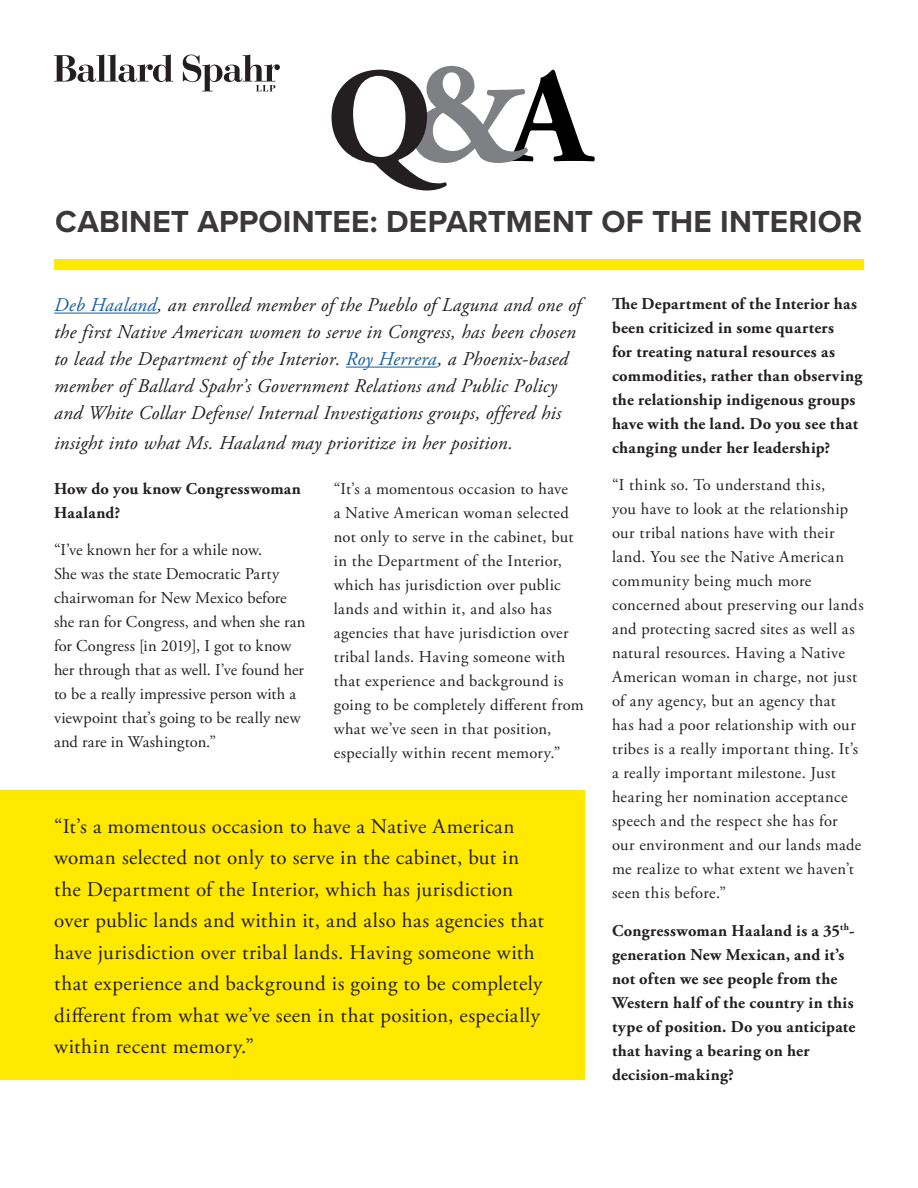
<style>
.page{position:relative;width:918px;height:1188px;background:#fff}
.page>*{position:absolute;margin:0;border:0;box-sizing:border-box;transform-origin:0 0}
.t1{font:700 31.5px "Proxima Nova";letter-spacing:.005em;color:#231f20}
.BODY_COPY__COLUMN{font:21px/31.5px "Adobe Garamond Pro";letter-spacing:.02em;color:#231f20}
.INTRO_PARAGRAPH{font:italic 19.5px/27px "Adobe Garamond Pro";letter-spacing:.01em;color:#231f20}
.BODY_COPY__COLUMN-2{font:16.5px/24px "Adobe Garamond Pro";letter-spacing:.015em;color:#231f20}
.BODY_COPY__COLUMN-3{font:700 16.5px/24px "Adobe Garamond Pro";letter-spacing:.015em;color:#231f20}
.s1{color:#175d9e}
</style>
<div class="page">
<div style="left:54px;top:259px;width:810px;height:11px;background:#ffe901"></div>
<svg style="left:54px;top:54px;width:119px;height:28px"></svg>
<svg style="left:183px;top:54px;width:97px;height:37px"></svg>
<svg style="left:332px;top:66px;width:263px;height:124px"></svg>
<hr style="left:54px;top:313px;width:103px;height:1px;background:#175d9e">
<hr style="left:346px;top:367px;width:91px;height:1px;background:#175d9e">
<div style="left:0;top:790px;width:585px;height:290px;background:#ffe901"></div>
<h1 class="t1" style="left:56px;top:198px;width:808px">CABINET APPOINTEE: DEPARTMENT OF THE INTERIOR</h1>
<p class="INTRO_PARAGRAPH" style="left:54px;top:292px;width:528px"><span class="s1">Deb Haaland</span>, an enrolled member of the Pueblo of Laguna and one of the first Native American women to serve in Congress, has been chosen to lead the Department of the Interior. <span class="s1">Roy Herrera</span>, a Phoenix-based member of Ballard Spahr’s Government Relations and Public Policy and White Collar Defense/ Internal Investigations groups, offered his</p>
<p class="INTRO_PARAGRAPH" style="left:54px;top:430px;width:460px">insight into what Ms. Haaland may prioritize in her position.</p>
<p class="BODY_COPY__COLUMN-3" style="left:54px;top:477px;width:249px">How do you know Congresswoman<br>Haaland?</p>
<p class="BODY_COPY__COLUMN-2" style="left:54px;top:538px;width:253px">“I’ve known her for a while now.<br>She was the state Democratic Party chairwoman for New Mexico before she ran for Congress, and when she ran for Congress [in 2019], I got to know her through that as well. I’ve found her to be a really impressive person with a viewpoint that’s going to be really new and rare in Washington.”</p>
<p class="BODY_COPY__COLUMN-2" style="left:334px;top:477px;width:252px">“It’s a momentous occasion to have<br>a Native American woman selected not only to serve in the cabinet, but in the Department of the Interior, which has jurisdiction over public lands and within it, and also has agencies that have jurisdiction over tribal lands. Having someone with that experience and background is going to be completely different from what we’ve seen in that position, especially within recent memory.”</p>
<p class="BODY_COPY__COLUMN" style="left:54px;top:811px;width:491px">“It’s a momentous occasion to have a Native American woman selected not only to serve in the cabinet, but in the Department of the Interior, which has jurisdiction over public lands and within it, and also has agencies that have jurisdiction over tribal lands. Having someone with that experience and background is going to be completely different from what we’ve seen in that position, especially within recent memory.”</p>
<p class="BODY_COPY__COLUMN-3" style="left:612px;top:292px;width:252px">The Department of the Interior has been criticized in some quarters<br>for treating natural resources as commodities, rather than observing the relationship indigenous groups have with the land. Do you see that changing under her leadership?</p>
<p class="BODY_COPY__COLUMN-2" style="left:612px;top:474px;width:253px">“I think so. To understand this,<br>you have to look at the relationship our tribal nations have with their land. You see the Native American community being much more concerned about preserving our lands and protecting sacred sites as well as natural resources. Having a Native American woman in charge, not just of any agency, but an agency that<br>has had a poor relationship with our tribes is a really important thing. It’s a really important milestone. Just hearing her nomination acceptance speech and the respect she has for our environment and our lands made me realize to what extent we haven’t seen this before.”</p>
<p class="BODY_COPY__COLUMN-3" style="left:612px;top:919px;width:245px">Congresswoman Haaland is a 35<sup>th&shy;</sup>generation New Mexican, and it’s not often we see people from the<br>Western half of the country in this type of position. Do you anticipate that having a bearing on her decision-making?</p>
</div>
